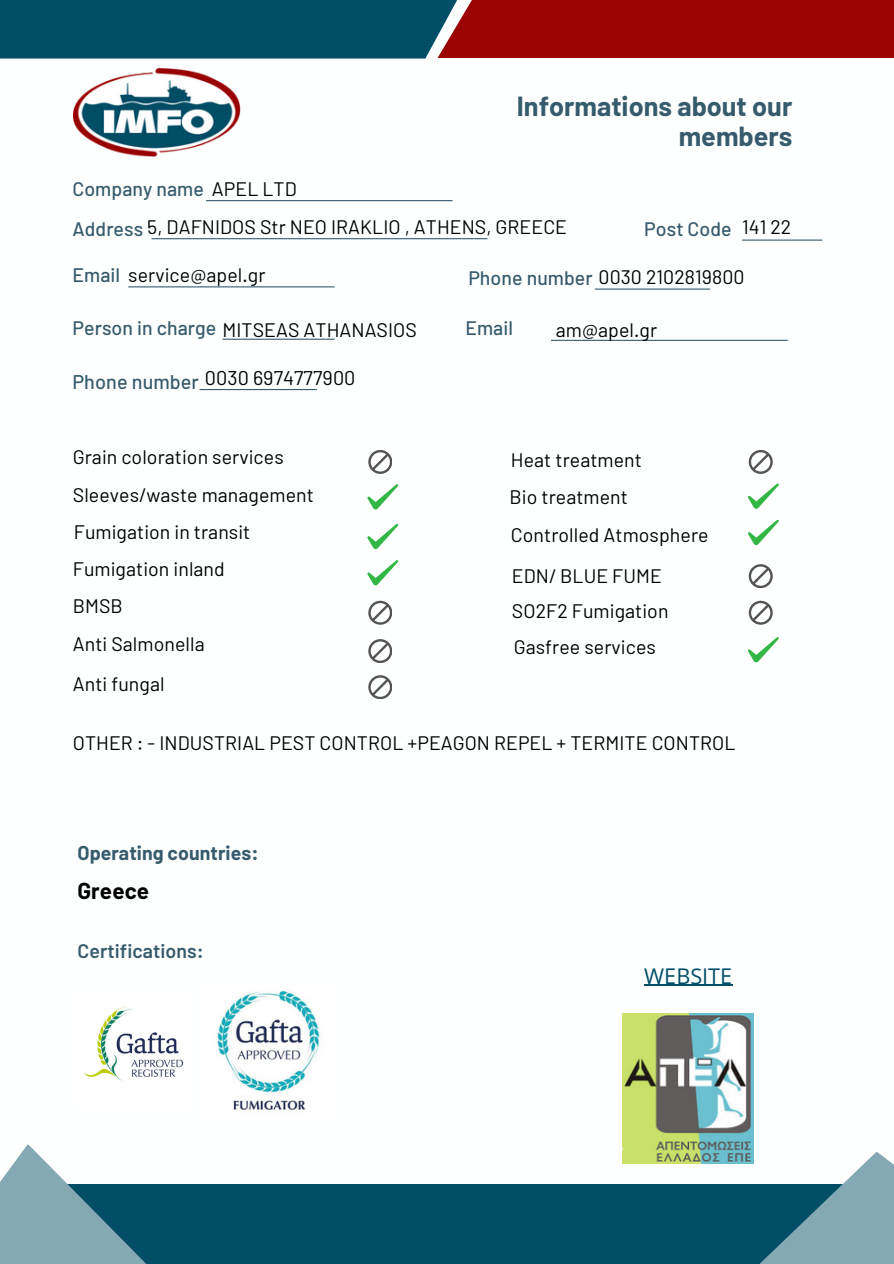
<style>
.page{position:relative;width:894px;height:1264px;background:#fff}
.page>*{position:absolute;margin:0;border:0;box-sizing:border-box;transform-origin:0 0}
.t1{font:700 27px/30.3px "Barlow";color:#365b6d;text-align:right}
.t2{font:700 22.5px "Barlow";letter-spacing:.005em;color:#000}
.t3{font:21.6px "Open Sans";color:#024e67}
.t4{font:19.8px "Barlow";letter-spacing:.005em;color:#000}
.t5{font:500 19.8px "Barlow";letter-spacing:.005em;color:#365b6d}
.t6{font:19.5px/37.7px "Barlow";letter-spacing:.005em;color:#000}
.t7{font:500 19.5px "Barlow";letter-spacing:.005em;color:#365b6d}
.t8{font:700 19.5px "Barlow";letter-spacing:.005em;color:#365b6d}
.t9{font:600 19.5px "Barlow";letter-spacing:.005em;color:#365b6d}
.s1{font-weight:400;color:#000}
.s2{font-weight:500;color:#365b6d}
</style>
<div class="page">
<div style="left:13px;top:1184px;width:878px;height:79px;background:#024e67"></div>
<div style="left:0;top:0;width:474px;height:59px;background:#024e67"></div>
<hr style="left:206px;top:200px;width:246px;height:1px;background:#365b6d">
<hr style="left:151px;top:238px;width:336px;height:1px;background:#365b6d">
<hr style="left:128px;top:286px;width:206px;height:1px;background:#365b6d">
<hr style="left:551px;top:340px;width:236px;height:1px;background:#365b6d">
<div style="left:437px;top:0;width:456px;height:58px;background:#9a0302"></div>
<svg style="left:658px;top:1151px;width:235px;height:112px"></svg>
<svg style="left:0;top:1144px;width:145px;height:119px"></svg>
<img style="left:74px;top:68px;width:166px;height:89px">
<hr style="left:741px;top:239px;width:81px;height:2px;background:#365b6d">
<hr style="left:222px;top:338px;width:112px;height:2px;background:#365b6d">
<hr style="left:594px;top:288px;width:116px;height:2px;background:#365b6d">
<hr style="left:199px;top:389px;width:118px;height:1px;background:#365b6d">
<svg style="left:367px;top:523px;width:31px;height:26px"></svg>
<svg style="left:367px;top:484px;width:31px;height:26px"></svg>
<svg style="left:748px;top:483px;width:30px;height:26px"></svg>
<svg style="left:367px;top:560px;width:31px;height:26px"></svg>
<svg style="left:748px;top:519px;width:30px;height:26px"></svg>
<svg style="left:748px;top:564px;width:24px;height:24px"></svg>
<svg style="left:748px;top:450px;width:24px;height:23px"></svg>
<svg style="left:748px;top:600px;width:24px;height:24px"></svg>
<svg style="left:368px;top:450px;width:24px;height:23px"></svg>
<img style="left:622px;top:1013px;width:130px;height:150px">
<hr style="left:644px;top:984px;width:88px;height:1px;background:#024e67">
<svg style="left:368px;top:675px;width:24px;height:24px"></svg>
<svg style="left:368px;top:639px;width:24px;height:23px"></svg>
<svg style="left:368px;top:600px;width:24px;height:24px"></svg>
<svg style="left:748px;top:637px;width:30px;height:26px"></svg>
<img style="left:217px;top:990px;width:104px;height:120px">
<img style="left:84px;top:1006px;width:99px;height:76px">
<h5 class="t1" style="left:516px;top:90px;width:277px">Informations about our members</h5>
<p class="t7" style="left:72px;top:176px;width:226px">Company name <span class="s1">APEL LTD</span></p>
<h5 class="t7" style="left:72px;top:216px;width:72px">Address</h5>
<p class="t6" style="left:72px;top:255px;width:194px"><span class="s2">Email</span> service@apel.gr</p>
<h5 class="t6" style="left:147px;top:207px;width:421px">5, DAFNIDOS Str NEO IRAKLIO , ATHENS, GREECE</h5>
<h5 class="t6" style="left:741px;top:207px;width:51px">141 22</h5>
<h5 class="t7" style="left:644px;top:216px;width:89px">Post Code</h5>
<h5 class="t6" style="left:468px;top:258px;width:277px"><span class="s2">Phone number</span> 0030 2102819800</h5>
<p class="t6" style="left:72px;top:310px;width:346px"><span class="s2">Person in charge</span> MITSEAS ATHANASIOS</p>
<p class="t5" style="left:72px;top:369px;width:128px">Phone number</p>
<p class="t4" style="left:205px;top:365px;width:152px">0030 6974777900</p>
<p class="t6" style="left:73px;top:438px;width:212px">Grain coloration services</p>
<p class="t6" style="left:73px;top:475px;width:242px">Sleeves/waste management</p>
<h4 class="t6" style="left:74px;top:513px;width:178px">Fumigation in transit</h4>
<p class="t6" style="left:73px;top:549px;width:153px">Fumigation inland</p>
<p class="t6" style="left:73px;top:586px;width:133px">BMSB<br>Anti Salmonella</p>
<p class="t6" style="left:73px;top:664px;width:93px">Anti fungal</p>
<h5 class="t7" style="left:465px;top:315px;width:49px">Email</h5>
<p class="t6" style="left:555px;top:310px;width:103px">am@apel.gr</p>
<p class="t6" style="left:509px;top:440px;width:200px">Heat treatment<br>Bio treatment<br>Controlled Atmosphere</p>
<p class="t6" style="left:512px;top:558px;width:158px;line-height:35.1px">EDN/ BLUE FUME<br>SO2F2 Fumigation<br>Gasfree services</p>
<p class="t6" style="left:73px;top:723px;width:664px">OTHER : - INDUSTRIAL PEST CONTROL +PEAGON REPEL + TERMITE CONTROL</p>
<p class="t8" style="left:77px;top:840px;width:182px">Operating countries:</p>
<p class="t2" style="left:77px;top:876px;width:73px">Greece</p>
<h4 class="t9" style="left:77px;top:938px;width:128px">Certifications:</h4>
<p class="t3" style="left:644px;top:960px;width:89px">WEBSITE</p>
</div>
